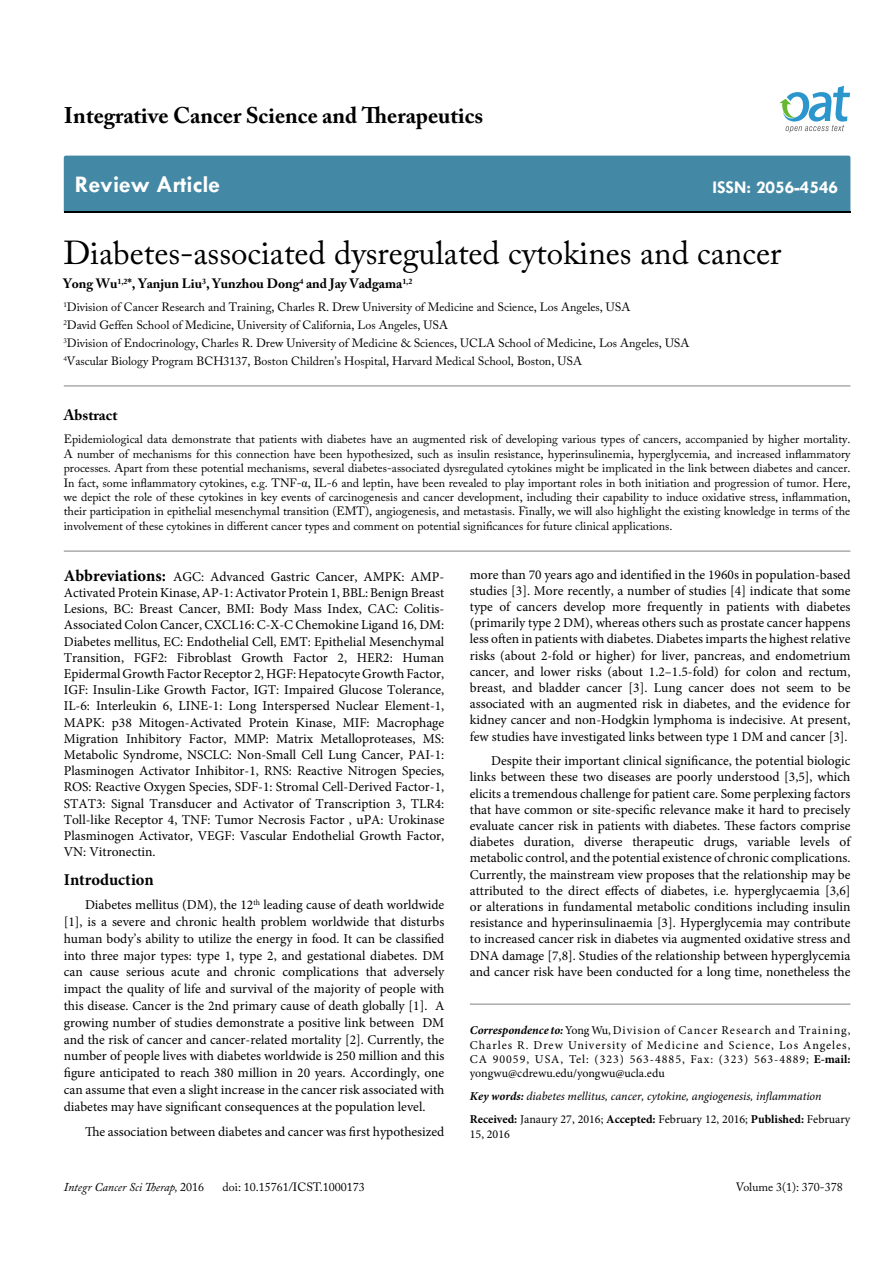
<style>
.page{position:relative;width:893px;height:1263px;background:#fff}
.page>*{position:absolute;margin:0;border:0;box-sizing:border-box;transform-origin:0 0}
.t1{font:33px "Adobe Caslon Pro";color:#000}
.t2{font:700 24px "Tw Cen";color:#fff}
.t3{font:700 22.5px "Adobe Caslon Pro";color:#000}
.t4{font:700 18px "Tw Cen";color:#fff}
.t5{font:700 16.5px "Minion Pro";letter-spacing:-.005em;color:#000}
.t6{font:700 15px "Adobe Caslon Pro";color:#000}
.t7{font:13.5px/16.2px "Minion Pro";color:#000;text-align:justify}
.t8{font:700 13.5px "Adobe Caslon Pro";color:#000}
.t9{font:12px/14.4px "Adobe Caslon Pro";color:#000}
.t10{font:12px/14.4px "Minion Pro";letter-spacing:.005em;color:#000;text-align:justify}
.t11{font:italic 12px/23px "Minion Pro";color:#000}
.t12{font:italic 12px "Adobe Caslon Pro";color:#000}
.s1{font-family:"Times New Roman"}
.s2{font-weight:700;font-size:16.5px}
.s3{font-weight:700;font-style:italic}
.s4{font-weight:700}
.s5{font-weight:700;font-style:normal}
.s6{font-style:normal}
</style>
<div class="page">
<div style="left:64px;top:156px;width:786px;height:56px;background:#4389a5"></div>
<svg style="left:779px;top:86px;width:71px;height:47px"></svg>
<hr style="left:64px;top:551px;width:786px;height:1px;background:#808285">
<hr style="left:64px;top:386px;width:786px;height:1px;background:#808285">
<hr style="left:470px;top:1004px;width:380px;height:1px;background:#808285">
<h3 class="t3" style="left:64px;top:102px;width:421px">Integrative Cancer Science and Therapeutics</h3>
<h2 class="t2" style="left:75px;top:170px;width:147px">Review Article</h2>
<h3 class="t4" style="left:712px;top:176px;width:127px">ISSN: 2056-4546</h3>
<h1 class="t1" style="left:63px;top:233px;width:719px">Diabetes-associated dysregulated cytokines and cancer</h1>
<p class="t8" style="left:63px;top:276px;width:351px">Yong Wu<sup>1,2</sup>*, Yanjun Liu<sup>3</sup>, Yunzhou Dong<sup>4</sup> and Jay Vadgama<sup>1,2</sup></p>
<p class="t9" style="left:63px;top:297px;width:627px;line-height:18px"><sup>1</sup>Division of Cancer Research and Training, Charles R. Drew University of Medicine and Science, Los Angeles, USA<br><sup>2</sup>David Geffen School of Medicine, University of California, Los Angeles, USA<br><sup>3</sup>Division of Endocrinology, Charles R. Drew University of Medicine &amp; Sciences, UCLA School of Medicine, Los Angeles, USA <sup>4</sup>Vascular Biology Program BCH3137, Boston Children’s Hospital, Harvard Medical School, Boston, USA</p>
<p class="t6" style="left:64px;top:406px;width:55px">Abstract</p>
<p class="t9" style="left:64px;top:432px;width:788px;text-align:justify">Epidemiological data demonstrate that patients with diabetes have an augmented risk of developing various types of cancers, accompanied by higher mortality.<br>A number of mechanisms for this connection have been hypothesized, such as insulin resistance, hyperinsulinemia, hyperglycemia, and increased inflammatory processes. Apart from these potential mechanisms, several diabetes-associated dysregulated cytokines might be implicated in the link between diabetes and cancer.<br>In fact, some inflammatory cytokines, e.g. TNF-<span class="s1">α</span>, IL-6 and leptin, have been revealed to play important roles in both initiation and progression of tumor. Here, we depict the role of these cytokines in key events of carcinogenesis and cancer development, including their capability to induce oxidative stress, inflammation, their participation in epithelial mesenchymal transition (EMT), angiogenesis, and metastasis. Finally, we will also highlight the existing knowledge in terms of the involvement of these cytokines in different cancer types and comment on potential significances for future clinical applications.</p>
<p class="t7" style="left:64px;top:568px;width:382px"><span class="s2">Abbreviations:</span> AGC: Advanced Gastric Cancer, AMPK: AMP-Activated Protein Kinase, AP-1: Activator Protein 1, BBL: Benign Breast Lesions, BC: Breast Cancer, BMI: Body Mass Index, CAC: Colitis-Associated Colon Cancer, CXCL16: C-X-C Chemokine Ligand 16, DM:<br>Diabetes mellitus, EC: Endothelial Cell, EMT: Epithelial Mesenchymal Transition, FGF2: Fibroblast Growth Factor 2, HER2: Human Epidermal Growth Factor Receptor 2, HGF: Hepatocyte Growth Factor, IGF: Insulin-Like Growth Factor, IGT: Impaired Glucose Tolerance, IL-6: Interleukin 6, LINE-1: Long Interspersed Nuclear Element-1, MAPK: p38 Mitogen-Activated Protein Kinase, MIF: Macrophage Migration Inhibitory Factor, MMP: Matrix Metalloproteases, MS:<br>Metabolic Syndrome, NSCLC: Non-Small Cell Lung Cancer, PAI-1:<br>Plasminogen Activator Inhibitor-1, RNS: Reactive Nitrogen Species, ROS: Reactive Oxygen Species, SDF-1: Stromal Cell-Derived Factor-1, STAT3: Signal Transducer and Activator of Transcription 3, TLR4:<br>Toll-like Receptor 4, TNF: Tumor Necrosis Factor , uPA: Urokinase Plasminogen Activator, VEGF: Vascular Endothelial Growth Factor, VN: Vitronectin.</p>
<p class="t5" style="left:64px;top:868px;width:91px">Introduction</p>
<p class="t7" style="left:64px;top:896px;width:382px;line-height:16.8px;text-indent:21px">Diabetes mellitus (DM), the 12<sup>th</sup> leading cause of death worldwide [1], is a severe and chronic health problem worldwide that disturbs human body’s ability to utilize the energy in food. It can be classified into three major types: type 1, type 2, and gestational diabetes. DM can cause serious acute and chronic complications that adversely impact the quality of life and survival of the majority of people with this disease. Cancer is the 2nd primary cause of death globally [1]. A growing number of studies demonstrate a positive link between DM and the risk of cancer and cancer-related mortality [2]. Currently, the number of people lives with diabetes worldwide is 250 million and this figure anticipated to reach 380 million in 20 years. Accordingly, one can assume that even a slight increase in the cancer risk associated with diabetes may have significant consequences at the population level.</p>
<p class="t7" style="left:85px;top:1123px;width:361px">The association between diabetes and cancer was first hypothesized</p>
<p class="t7" style="left:470px;top:566px;width:382px">more than 70 years ago and identified in the 1960s in population-based studies [3]. More recently, a number of studies [4] indicate that some type of cancers develop more frequently in patients with diabetes (primarily type 2 DM), whereas others such as prostate cancer happens less often in patients with diabetes. Diabetes imparts the highest relative risks (about 2-fold or higher) for liver, pancreas, and endometrium cancer, and lower risks (about 1.2–1.5-fold) for colon and rectum, breast, and bladder cancer [3]. Lung cancer does not seem to be associated with an augmented risk in diabetes, and the evidence for kidney cancer and non-Hodgkin lymphoma is indecisive. At present, few studies have investigated links between type 1 DM and cancer [3].</p>
<p class="t7" style="left:470px;top:753px;width:382px;text-indent:21px">Despite their important clinical significance, the potential biologic links between these two diseases are poorly understood [3,5], which elicits a tremendous challenge for patient care. Some perplexing factors that have common or site-specific relevance make it hard to precisely evaluate cancer risk in patients with diabetes. These factors comprise diabetes duration, diverse therapeutic drugs, variable levels of metabolic control, and the potential existence of chronic complications.<br>Currently, the mainstream view proposes that the relationship may be attributed to the direct effects of diabetes, i.e. hyperglycaemia [3,6] or alterations in fundamental metabolic conditions including insulin resistance and hyperinsulinaemia [3]. Hyperglycemia may contribute to increased cancer risk in diabetes via augmented oxidative stress and DNA damage [7,8]. Studies of the relationship between hyperglycemia and cancer risk have been conducted for a long time, nonetheless the</p>
<p class="t10" style="left:470px;top:1023px;width:382px"><span class="s3">Correspondence to:</span>Yong Wu, Division of Cancer Research and Training, Charles R. Drew University of Medicine and Science, Los Angeles, CA 90059, USA, Tel: (323) 563-4885, Fax: (323) 563-4889; <span class="s4">E-mail: </span>yongwu@cdrewu.edu/yongwu@ucla.edu</p>
<p class="t11" style="left:470px;top:1085px;width:382px"><span class="s4">Key words:</span> diabetes mellitus, cancer, cytokine, angiogenesis, inflammation<br><span class="s5">Received:</span> <span class="s6">Janaury 27, 2016;</span> <span class="s5">Accepted:</span> <span class="s6">February 12, 2016;</span> <span class="s5">Published:</span> <span class="s6">February</span></p>
<p class="t10" style="left:470px;top:1126px;width:42px">15, 2016</p>
<p class="t12" style="left:64px;top:1180px;width:142px">Integr Cancer Sci Therap, <span class="s6">2016</span></p>
<p class="t9" style="left:223px;top:1180px;width:144px">doi: 10.15761/ICST.1000173</p>
<p class="t9" style="left:736px;top:1180px;width:108px">Volume 3(1): 370-378</p>
</div>
